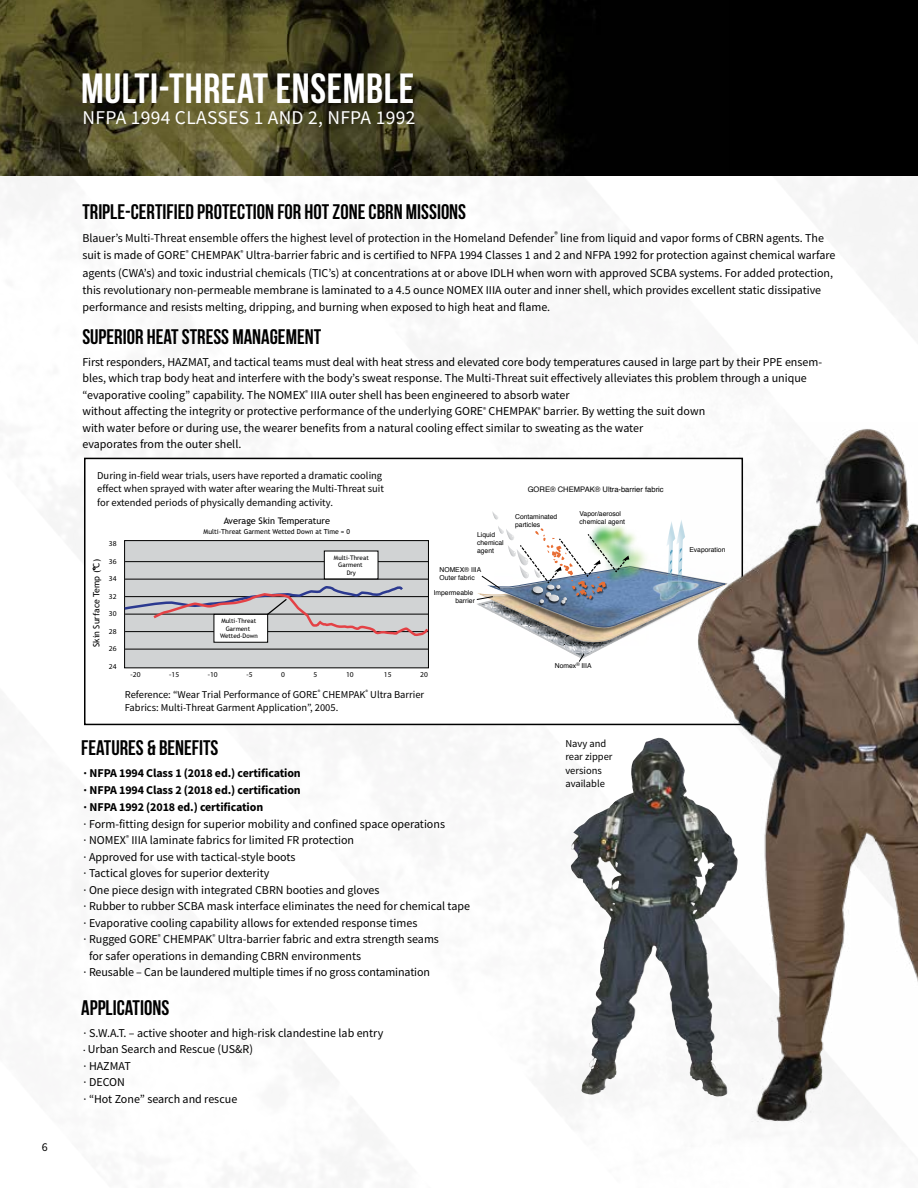
<style>
.page{position:relative;width:918px;height:1188px;background:#fff}
.page>*{position:absolute;margin:0;border:0;box-sizing:border-box;transform-origin:0 0}
.t1{font:700 42px "Bebas Neue";letter-spacing:.015em;color:#fff}
.t2{font:700 21px "Bebas Neue";color:#000}
.t3{font:19.5px "Source Sans Pro";letter-spacing:.015em;color:#fff}
.t4{font:12px/16.5px "Source Sans Pro";color:#000}
.t5{font:700 12px/17.4px "Source Sans Pro";letter-spacing:-.01em;color:#000;text-align:justify}
.t6{font:10.5px/13.5px "Source Sans Pro";color:#000}
.t7{font:9.15px "Trebuchet MS";color:#000}
.t8{font:8.7px "Trebuchet MS";color:#000}
.t9{font:7.65px "Helvetica";color:#000}
.t10{font:7.5px "Myriad Pro";color:#000}
.t11{font:6.9px "Trebuchet MS";color:#000}
.t12{font:6.75px/8.1px "Helvetica";color:#000}
.t13{font:6.3px/7.5px "Trebuchet MS";color:#000;text-align:center}
.s1{font-size:6px}
</style>
<div class="page">
<img style="left:11px;top:176px;width:907px;height:1012px">
<div style="left:85px;top:458px;width:657px;height:266px;background:#fff"></div>
<div style="left:125px;top:541px;width:303px;height:127px;background:#d1d3d4"></div>
<div style="left:124px;top:540px;width:305px;height:128px;border:1px solid #000"></div>
<hr style="left:125px;top:561px;width:303px;height:1px;background:#000">
<hr style="left:125px;top:579px;width:303px;height:1px;background:#000">
<hr style="left:125px;top:649px;width:303px;height:1px;background:#000">
<div style="left:214px;top:614px;width:54px;height:29px;background:#fff;border:1px solid #000"></div>
<div style="left:324px;top:551px;width:54px;height:28px;background:#fff"></div>
<svg style="left:124px;top:585px;width:305px;height:52px"></svg>
<div style="left:84px;top:458px;width:659px;height:267px;border:2px solid #000"></div>
<img style="left:426px;top:540px;width:3px;height:17px">
<img style="left:415px;top:540px;width:11px;height:2px">
<img style="left:476px;top:511px;width:205px;height:151px">
<img style="left:571px;top:738px;width:88px;height:293px">
<img style="left:681px;top:423px;width:237px;height:723px">
<div style="left:0;top:0;width:918px;height:176px;background:#000"></div>
<img style="left:0;top:0;width:595px;height:175px">
<p class="t4" style="left:42px;top:1139px;width:7px">6</p>
<h1 class="t1" style="left:81px;top:65px;width:335px">MULTI-THREAT ENSEMBLE</h1>
<h3 class="t3" style="left:82px;top:105px;width:334px">NFPA 1994 CLASSES 1 AND 2, NFPA 1992</h3>
<h2 class="t2" style="left:82px;top:201px;width:385px">TRIPLE-CERTIFIED PROTECTION FOR HOT ZONE CBRN MISSIONS</h2>
<p class="t4" style="left:82px;top:229px;width:754px;line-height:17.2px">Blauer’s Multi-Threat ensemble offers the highest level of protection in the Homeland Defender<sup>®</sup> line from liquid and vapor forms of CBRN agents. The suit is made of GORE<sup>®</sup> CHEMPAK<sup>®</sup> Ultra-barrier fabric and is certified to NFPA 1994 Classes 1 and 2 and NFPA 1992 for protection against chemical warfare agents (CWA’s) and toxic industrial chemicals (TIC’s) at concentrations at or above IDLH when worn with approved SCBA systems. For added protection, this revolutionary non-permeable membrane is laminated to a 4.5 ounce NOMEX IIIA outer and inner shell, which provides excellent static dissipative performance and resists melting, dripping, and burning when exposed to high heat and flame.</p>
<h2 class="t2" style="left:82px;top:325px;width:240px">SUPERIOR HEAT STRESS MANAGEMENT</h2>
<p class="t4" style="left:82px;top:354px;width:741px">First responders, HAZMAT, and tactical teams must deal with heat stress and elevated core body temperatures caused in large part by their PPE ensem&shy;bles, which trap body heat and interfere with the body’s sweat response. The Multi-Threat suit effectively alleviates this problem through a unique “evaporative cooling” capability. The NOMEX<sup>®</sup> IIIA outer shell has been engineered to absorb water<br>without affecting the integrity or protective performance of the underlying GORE<sup>®</sup> CHEMPAK<sup>®</sup> barrier. By wetting the suit down<br>with water before or during use, the wearer benefits from a natural cooling effect similar to sweating as the water<br>evaporates from the outer shell.</p>
<p class="t9" style="left:176px;top:352px;width:172px">GORE® CHEMPAK® Selectively-permeable fabric</p>
<p class="t12" style="left:300px;top:387px;width:47px">Vapor/aerosol chemical agent</p>
<p class="t12" style="left:193px;top:390px;width:27px">particles</p>
<p class="t12" style="left:155px;top:398px;width:28px">Liquid chemical agent</p>
<p class="t6" style="left:97px;top:469px;width:288px">During in-field wear trials, users have reported a dramatic cooling effect when sprayed with water after wearing the Multi-Threat suit for extended periods of physically demanding activity.</p>
<p class="t8" style="left:91px;top:647px;width:89px;rotate:-90deg">Skin Surface Temp ( C)</p>
<p class="t10" style="left:109px;top:539px;width:9px">38</p>
<p class="t10" style="left:109px;top:557px;width:9px">36</p>
<p class="t10" style="left:109px;top:574px;width:9px">34</p>
<p class="t10" style="left:109px;top:592px;width:9px">32</p>
<p class="t10" style="left:109px;top:609px;width:9px">30</p>
<p class="t10" style="left:109px;top:627px;width:9px">28</p>
<p class="t10" style="left:109px;top:644px;width:9px">26</p>
<p class="t10" style="left:109px;top:662px;width:9px">24</p>
<p class="t7" style="left:224px;top:515px;width:108px">Average Skin Temperature</p>
<p class="t11" style="left:204px;top:527px;width:148px">Multi-Threat Garment Wetted Down at Time = 0</p>
<p class="t12" style="left:242px;top:530px;width:35px">Liner fabric</p>
<p class="t13" style="left:220px;top:617px;width:39px">Multi-Threat<br>Garment<br>Wetted-Down</p>
<p class="t13" style="left:334px;top:554px;width:36px">Multi-Threat<br>Garment<br>Dry</p>
<p class="t12" style="left:477px;top:530px;width:28px">Liquid chemical agent</p>
<p class="t12" style="left:440px;top:565px;width:43px">NOMEX® IIIA<br>Outer fabric</p>
<p class="t12" style="left:434px;top:589px;width:43px;text-align:right">Impermeable barrier</p>
<p class="t10" style="left:131px;top:670px;width:11px">-20</p>
<p class="t10" style="left:169px;top:670px;width:11px">-15</p>
<p class="t10" style="left:208px;top:670px;width:11px">-10</p>
<p class="t10" style="left:246px;top:670px;width:8px">-5</p>
<p class="t10" style="left:281px;top:670px;width:5px">0</p>
<p class="t10" style="left:314px;top:670px;width:5px">5</p>
<p class="t10" style="left:346px;top:670px;width:9px">10</p>
<p class="t10" style="left:384px;top:670px;width:9px">15</p>
<p class="t10" style="left:420px;top:670px;width:9px">20</p>
<p class="t12" style="left:155px;top:687px;width:18px">agent</p>
<p class="t6" style="left:125px;top:688px;width:301px">Reference: “Wear Trial Performance of GORE<sup>®</sup> CHEMPAK<sup>®</sup> Ultra Barrier<br>Fabrics: Multi-Threat Garment Application”, 2005.</p>
<p class="t12" style="left:126px;top:708px;width:37px">Outer fabric</p>
<p class="t12" style="left:133px;top:737px;width:21px">barrier</p>
<h2 class="t2" style="left:81px;top:736px;width:139px">FEATURES &amp; BENEFITS</h2>
<p class="t5" style="left:84px;top:764px;width:219px">· NFPA 1994 Class 1 (2018 ed.) certification · NFPA 1994 Class 2 (2018 ed.) certification · NFPA 1992 (2018 ed.) certification</p>
<p class="t4" style="left:84px;top:816px;width:363px">· Form-fitting design for superior mobility and confined space operations</p>
<p class="t4" style="left:84px;top:832px;width:272px">· NOMEX<sup>®</sup> IIIA laminate fabrics for limited FR protection</p>
<p class="t4" style="left:84px;top:849px;width:213px">· Approved for use with tactical-style boots</p>
<p class="t4" style="left:84px;top:865px;width:187px">· Tactical gloves for superior dexterity</p>
<p class="t4" style="left:84px;top:882px;width:298px">· One piece design with integrated CBRN booties and gloves</p>
<p class="t4" style="left:84px;top:898px;width:388px">· Rubber to rubber SCBA mask interface eliminates the need for chemical tape</p>
<p class="t4" style="left:84px;top:915px;width:335px">· Evaporative cooling capability allows for extended response times</p>
<p class="t4" style="left:84px;top:931px;width:357px">· Rugged GORE<sup>®</sup> CHEMPAK<sup>®</sup> Ultra-barrier fabric and extra strength seams</p>
<p class="t4" style="left:89px;top:948px;width:274px">for safer operations in demanding CBRN environments</p>
<p class="t4" style="left:84px;top:964px;width:348px">· Reusable – Can be laundered multiple times if no gross contamination</p>
<h2 class="t2" style="left:81px;top:996px;width:89px">APPLICATIONS</h2>
<p class="t4" style="left:84px;top:1024px;width:301px">· S.W.A.T. – active shooter and high-risk clandestine lab entry</p>
<p class="t4" style="left:84px;top:1041px;width:171px"><span class="s1">•</span> Urban Search and Rescue (US&amp;R) · HAZMAT<br>· DECON<br>· “Hot Zone” search and rescue</p>
<p class="t12" style="left:242px;top:803px;width:35px">Liner fabric</p>
<p class="t9" style="left:528px;top:483px;width:138px">GORE® CHEMPAK® Ultra-barrier fabric</p>
<p class="t12" style="left:515px;top:513px;width:44px">Contaminated particles</p>
<p class="t12" style="left:580px;top:510px;width:47px">Vapor/aerosol chemical agent</p>
<p class="t12" style="left:555px;top:662px;width:38px">Nomex<sup>®</sup> IIIA</p>
<p class="t6" style="left:565px;top:737px;width:49px">Navy and rear zipper versions available</p>
<p class="t12" style="left:689px;top:546px;width:38px">Evaporation</p>
</div>
